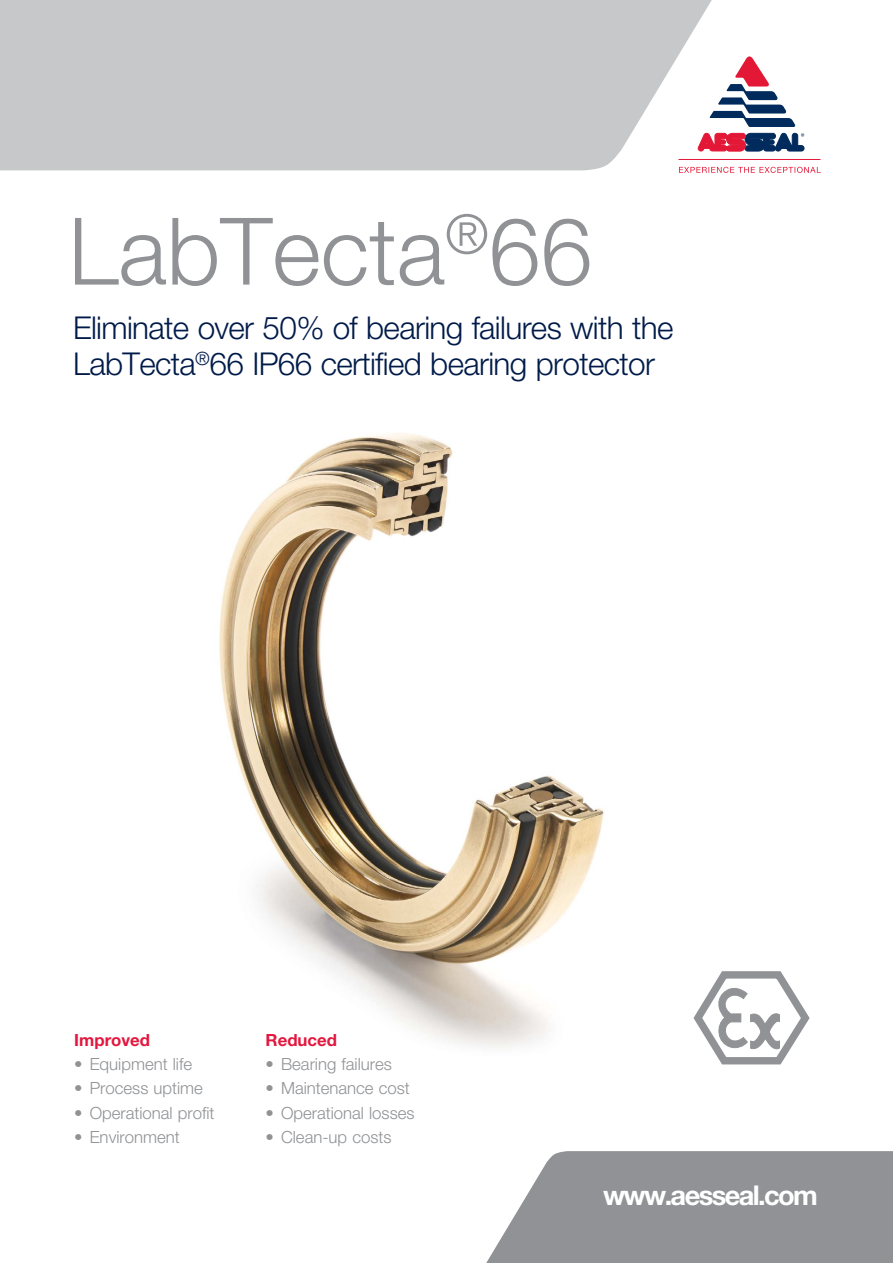
<style>
.page{position:relative;width:893px;height:1263px;background:#fff}
.page>*{position:absolute;margin:0;border:0;box-sizing:border-box;transform-origin:0 0}
.t1{font:300 93.3px "Helvetica Neue LTW1 G";color:#909295}
.t2{font:300 31.5px/36px "Helvetica Neue LTW1 G";letter-spacing:-.02em;color:#001b49}
.t3{font:700 27.3px "Helvetica Neue LTW1 G";letter-spacing:-.06em;color:#fff}
.t4{font:300 16.8px "Helvetica Neue LTW1 G";color:#909295}
.t5{font:700 16.8px "Helvetica Neue LTW1 G";color:#e3173e}
</style>
<div class="page">
<svg style="left:486px;top:1151px;width:407px;height:112px;background:#9a9c9f"></svg>
<svg style="left:0;top:0;width:821px;height:170px;background:#cecfd1"></svg>
<img style="left:219px;top:433px;width:385px;height:616px">
<hr style="left:679px;top:159px;width:141px;height:1px;background:#e31837">
<svg style="left:698px;top:133px;width:106px;height:18px;background:#804668"></svg>
<svg style="left:679px;top:167px;width:142px;height:6px"></svg>
<svg style="left:710px;top:56px;width:85px;height:71px"></svg>
<svg style="left:693px;top:971px;width:117px;height:94px"></svg>
<h1 class="t1" style="left:68px;top:194px;width:526px">LabTecta<sup>®</sup>66</h1>
<h2 class="t2" style="left:73px;top:310px;width:602px">Eliminate over 50% of bearing failures with the<br>LabTecta<sup>®</sup>66 IP66 certified bearing protector</h2>
<p class="t5" style="left:74px;top:1029px;width:77px">Improved</p>
<p class="t4" style="left:74px;top:1054px;width:119px">• Equipment life</p>
<p class="t4" style="left:74px;top:1078px;width:130px">• Process uptime</p>
<p class="t4" style="left:74px;top:1102px;width:142px">• Operational profit</p>
<p class="t4" style="left:74px;top:1127px;width:107px">• Environment</p>
<p class="t5" style="left:266px;top:1029px;width:73px">Reduced</p>
<p class="t4" style="left:266px;top:1054px;width:128px">• Bearing failures</p>
<p class="t4" style="left:266px;top:1078px;width:146px">• Maintenance cost</p>
<p class="t4" style="left:266px;top:1102px;width:150px">• Operational losses</p>
<p class="t4" style="left:266px;top:1127px;width:127px">• Clean-up costs</p>
<h3 class="t3" style="left:603px;top:1179px;width:216px">www.aesseal.com</h3>
</div>
